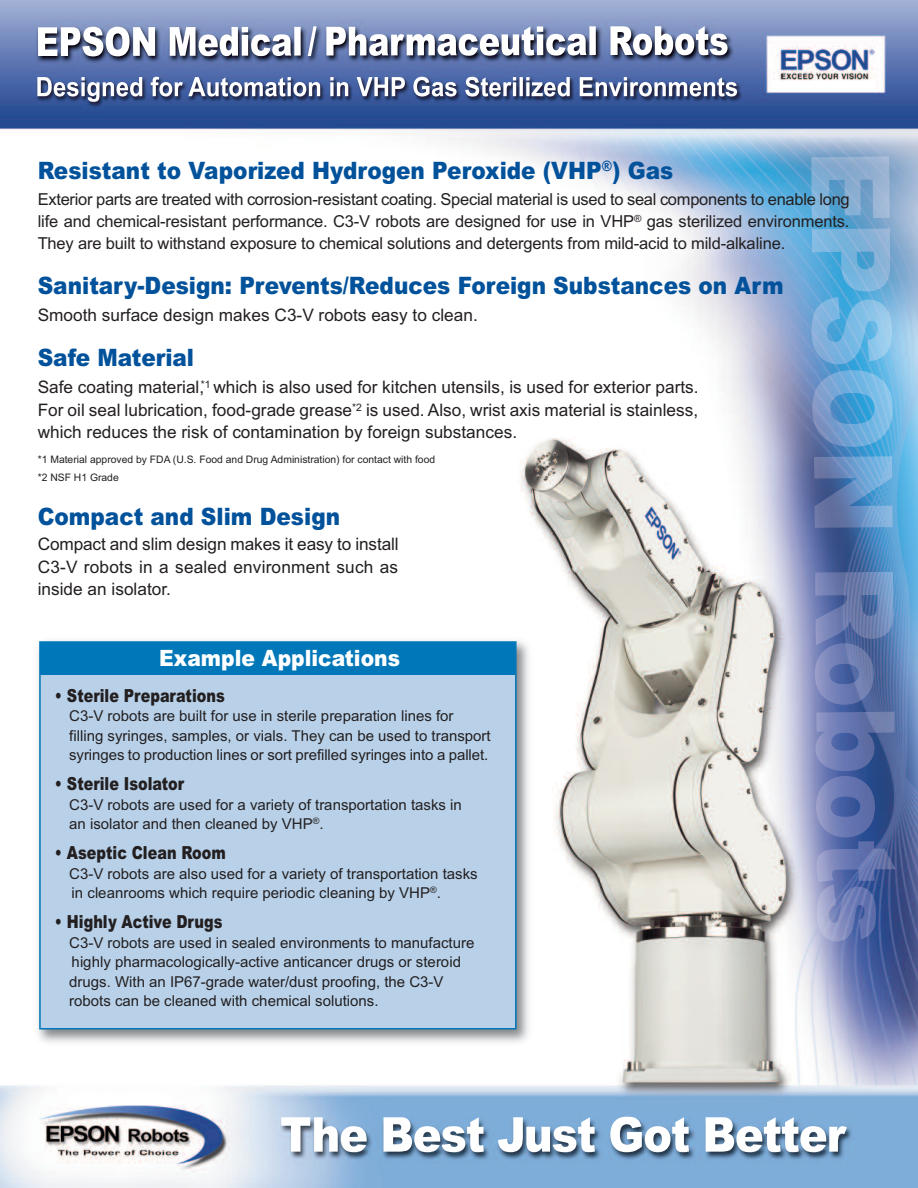
<style>
.page{position:relative;width:918px;height:1188px;background:#fff}
.page>*{position:absolute;margin:0;border:0;box-sizing:border-box;transform-origin:0 0}
.t1{font:900 24px "Arial";color:#01529b;scale:.9 1}
.t2{font:900 22.5px "Arial";color:#fff;scale:.9 1}
.t3{font:900 18px "Arial";color:#231f20;scale:.8 1}
.t4{font:17.25px/22.5px "Arial";color:#231f20;text-align:justify}
.t5{font:16.5px/21.8px "Arial";letter-spacing:-.01em;color:#231f20;text-align:justify}
.t6{font:15px/19.5px "Arial";color:#231f20}
.t7{font:10.35px/18px "Arial";color:#231f20}
</style>
<div class="page">
<img style="left:0;top:0;width:918px;height:1188px">
<img style="left:811px;top:157px;width:84px;height:681px">
<img style="left:38px;top:27px;width:232px;height:29px">
<img style="left:675px;top:26px;width:53px;height:29px">
<img style="left:37px;top:77px;width:105px;height:25px">
<img style="left:481px;top:77px;width:169px;height:20px">
<img style="left:281px;top:1117px;width:261px;height:35px">
<img style="left:32px;top:635px;width:504px;height:414px">
<div style="left:41px;top:643px;width:474px;height:385px;background:#b8d1e9"></div>
<div style="left:39px;top:641px;width:478px;height:389px;border:2px solid #0077b8"></div>
<div style="left:40px;top:643px;width:475px;height:32px;background:#0077b8"></div>
<h1 class="t1" style="left:38px;top:157px;width:708px">Resistant to Vaporized Hydrogen Peroxide (VHP<sup>®</sup>) Gas</h1>
<p class="t5" style="left:38px;top:189px;width:814px">Exterior parts are treated with corrosion-resistant coating. Special material is used to seal components to enable long life and chemical-resistant performance. C3-V robots are designed for use in VHP<sup>®</sup> gas sterilized environments.<br>They are built to withstand exposure to chemical solutions and detergents from mild-acid to mild-alkaline.</p>
<h1 class="t1" style="left:38px;top:271px;width:830px">Sanitary-Design: Prevents/Reduces Foreign Substances on Arm</h1>
<p class="t4" style="left:38px;top:303px;width:442px">Smooth surface design makes C3-V robots easy to clean.</p>
<h1 class="t1" style="left:38px;top:344px;width:175px">Safe Material</h1>
<p class="t4" style="left:38px;top:376px;width:662px">Safe coating material,<sup>*1</sup> which is also used for kitchen utensils, is used for exterior parts.<br>For oil seal lubrication, food-grade grease<sup>*2</sup> is used. Also, wrist axis material is stainless, which reduces the risk of contamination by foreign substances.</p>
<p class="t7" style="left:38px;top:451px;width:399px">*1 Material approved by FDA (U.S. Food and Drug Administration) for contact with food *2 NSF H1 Grade</p>
<h1 class="t1" style="left:38px;top:502px;width:338px">Compact and Slim Design</h1>
<p class="t4" style="left:38px;top:533px;width:362px">Compact and slim design makes it easy to install C3-V robots in a sealed environment such as inside an isolator.</p>
<h2 class="t2" style="left:159px;top:645px;width:269px">Example Applications</h2>
<p class="t3" style="left:55px;top:685px;width:214px">• Sterile Preparations</p>
<p class="t6" style="left:69px;top:706px;width:423px">C3-V robots are built for use in sterile preparation lines for filling syringes, samples, or vials. They can be used to transport syringes to production lines or sort prefilled syringes into a pallet.</p>
<p class="t3" style="left:55px;top:774px;width:163px">• Sterile Isolator</p>
<p class="t6" style="left:69px;top:795px;width:394px">C3-V robots are used for a variety of transportation tasks in an isolator and then cleaned by VHP<sup>®</sup>.</p>
<p class="t3" style="left:55px;top:843px;width:215px">• Aseptic Clean Room</p>
<p class="t6" style="left:69px;top:864px;width:410px">C3-V robots are also used for a variety of transportation tasks in cleanrooms which require periodic cleaning by VHP<sup>®</sup>.</p>
<p class="t3" style="left:55px;top:912px;width:211px">• Highly Active Drugs</p>
<p class="t6" style="left:69px;top:933px;width:407px">C3-V robots are used in sealed environments to manufacture highly pharmacologically-active anticancer drugs or steroid drugs. With an IP67-grade water/dust proofing, the C3-V robots can be cleaned with chemical solutions.</p>
</div>
